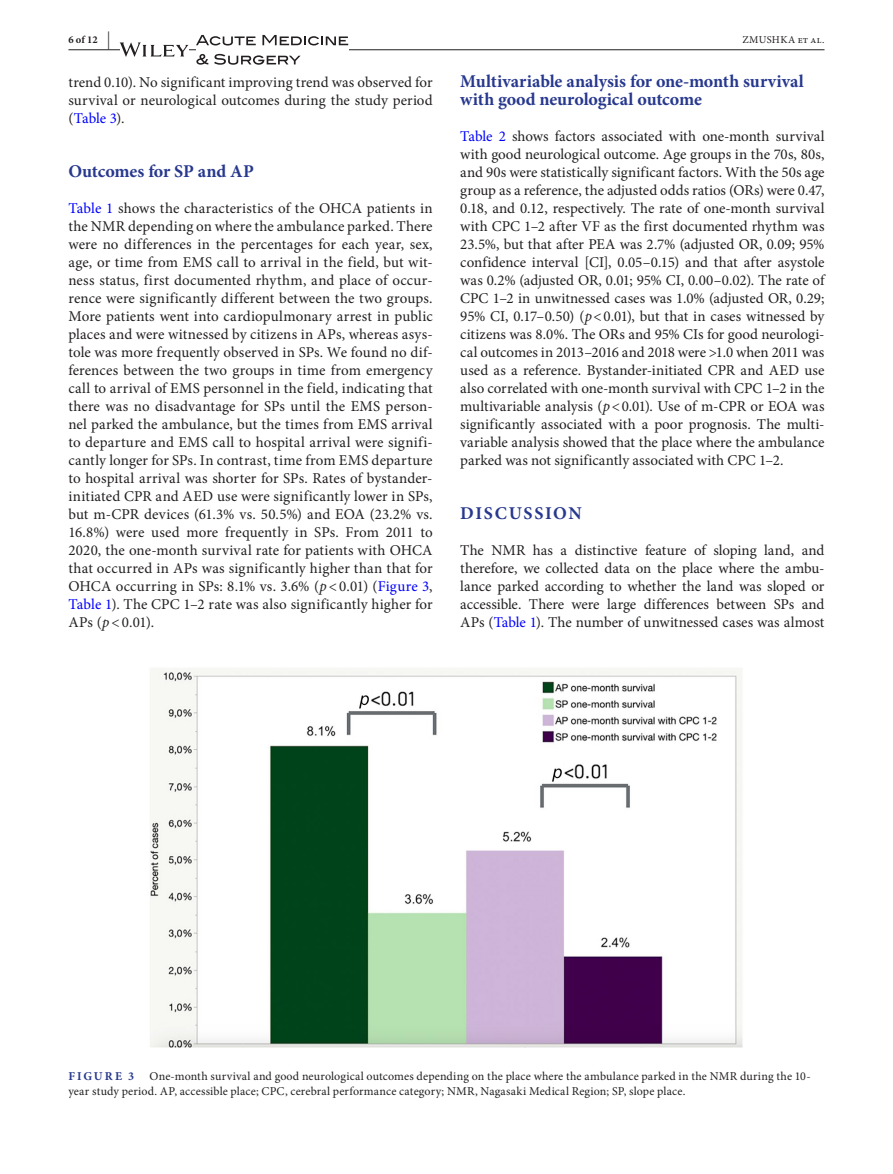
<style>
.page{position:relative;width:893px;height:1174px;background:#fff}
.page>*{position:absolute;margin:0;border:0;box-sizing:border-box;transform-origin:0 0}
.t1{font:700 18px/18px "Minion Pro";letter-spacing:-.005em;color:#27388e}
.t2{font:700 18px "Minion Pro";letter-spacing:.09em;color:#27388e}
.t3{font:15px/18px "Minion Pro";color:#231f20;text-align:justify}
.t4{font:12px/15px "Minion Pro";letter-spacing:.015em;color:#231f20}
.t5{font:700 12px "Minion Pro";letter-spacing:.17em;color:#27388e}
.t6{font:10.5px "Minion Pro";letter-spacing:.035em;color:#231f20}
.t7{font:700 10.5px "Minion Pro";color:#231f20}
.s1{font-size:18px}
.s2{color:#00f}
.s3{font-style:italic}
</style>
<div class="page">
<hr style="left:68px;top:49px;width:756px;height:1px;background:#231f20">
<svg style="left:120px;top:42px;width:68px;height:15px"></svg>
<div style="left:196px;top:35px;width:152px;height:30px;background:#fff"></div>
<svg style="left:196px;top:35px;width:60px;height:10px"></svg>
<svg style="left:262px;top:35px;width:86px;height:10px"></svg>
<svg style="left:196px;top:54px;width:12px;height:11px"></svg>
<svg style="left:214px;top:54px;width:87px;height:11px"></svg>
<img style="left:150px;top:668px;width:593px;height:380px">
<p class="t7" style="left:68px;top:32px;width:43px">6 of 12 <span class="s1">|</span></p>
<p class="t6" style="left:742px;top:32px;width:84px">ZMUSHKA et al.</p>
<p class="t3" style="left:68px;top:73px;width:366px">trend 0.10). No significant improving trend was observed for survival or neurological outcomes during the study period (<span class="s2">Table 3</span>).</p>
<p class="t1" style="left:68px;top:162px;width:187px">Outcomes for SP and AP</p>
<p class="t3" style="left:68px;top:199px;width:366px"><span class="s2">Table 1</span> shows the characteristics of the OHCA patients in the NMR depending on where the ambulance parked. There were no differences in the percentages for each year, sex, age, or time from EMS call to arrival in the field, but wit&shy;ness status, first documented rhythm, and place of occur&shy;rence were significantly different between the two groups.<br>More patients went into cardiopulmonary arrest in public places and were witnessed by citizens in APs, whereas asys&shy;tole was more frequently observed in SPs. We found no dif&shy;ferences between the two groups in time from emergency call to arrival of EMS personnel in the field, indicating that there was no disadvantage for SPs until the EMS person&shy;nel parked the ambulance, but the times from EMS arrival to departure and EMS call to hospital arrival were signifi&shy;cantly longer for SPs. In contrast, time from EMS departure to hospital arrival was shorter for SPs. Rates of bystander&shy;initiated CPR and AED use were significantly lower in SPs, but m-CPR devices (61.3% vs. 50.5%) and EOA (23.2% vs.<br>16.8%) were used more frequently in SPs. From 2011 to 2020, the one-month survival rate for patients with OHCA that occurred in APs was significantly higher than that for OHCA occurring in SPs: 8.1% vs. 3.6% (<span class="s3">p</span>&lt;0.01) (<span class="s2">Figure 3</span>, <span class="s2">Table 1</span>). The CPC 1–2 rate was also significantly higher for APs (<span class="s3">p</span>&lt;0.01).</p>
<p class="t1" style="left:460px;top:72px;width:345px">Multivariable analysis for one-month survival with good neurological outcome</p>
<p class="t3" style="left:460px;top:127px;width:366px"><span class="s2">Table 2</span> shows factors associated with one-month survival with good neurological outcome. Age groups in the 70s, 80s, and 90s were statistically significant factors. With the 50s age group as a reference, the adjusted odds ratios (ORs) were 0.47, 0.18, and 0.12, respectively. The rate of one-month survival with CPC 1–2 after VF as the first documented rhythm was 23.5%, but that after PEA was 2.7% (adjusted OR, 0.09; 95% confidence interval [CI], 0.05–0.15) and that after asystole was 0.2% (adjusted OR, 0.01; 95% CI, 0.00–0.02). The rate of CPC 1–2 in unwitnessed cases was 1.0% (adjusted OR, 0.29; 95% CI, 0.17–0.50) (<span class="s3">p</span>&lt;0.01), but that in cases witnessed by citizens was 8.0%. The ORs and 95% CIs for good neurologi&shy;cal outcomes in 2013–2016 and 2018 were &gt;1.0 when 2011 was used as a reference. Bystander-initiated CPR and AED use also correlated with one-month survival with CPC 1–2 in the multivariable analysis (<span class="s3">p</span>&lt;0.01). Use of m-CPR or EOA was significantly associated with a poor prognosis. The multi&shy;variable analysis showed that the place where the ambulance parked was not significantly associated with CPC 1–2.</p>
<p class="t2" style="left:460px;top:501px;width:123px">DISCUSSION</p>
<p class="t3" style="left:460px;top:541px;width:366px">The NMR has a distinctive feature of sloping land, and therefore, we collected data on the place where the ambu&shy;lance parked according to whether the land was sloped or accessible. There were large differences between SPs and APs (<span class="s2">Table 1</span>). The number of unwitnessed cases was almost</p>
<p class="t4" style="left:68px;top:1069px;width:744px;text-indent:81px">One-month survival and good neurological outcomes depending on the place where the ambulance parked in the NMR during the 10- year study period. AP, accessible place; CPC, cerebral performance category; NMR, Nagasaki Medical Region; SP, slope place.</p>
<p class="t5" style="left:69px;top:1068px;width:67px">FIGURE 3</p>
</div>
